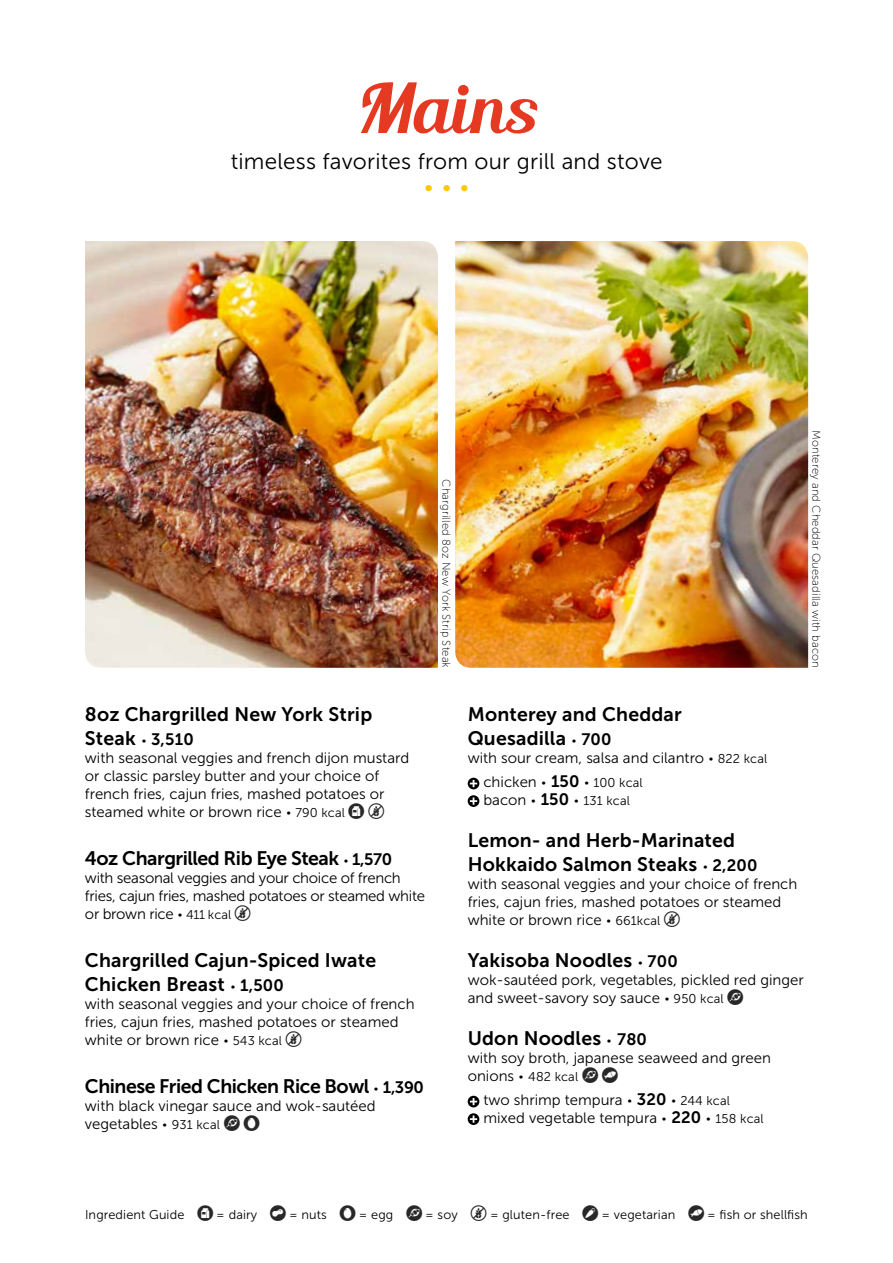
<style>
.page{position:relative;width:893px;height:1263px;background:#fff}
.page>*{position:absolute;margin:0;border:0;box-sizing:border-box;transform-origin:0 0}
.t1{font:67.5px "Blenda Script";color:#e63922}
.t2{font:22.5px "Museo Sans 300";letter-spacing:.01em;color:#000}
.t3{font:19.5px/24px "Museo Sans 700";letter-spacing:.01em;color:#000}
.t4{font:19.5px "Museo Sans 700";letter-spacing:-.025em;color:#000}
.t5{font:15px/18px "Museo Sans 300";color:#000}
.t6{font:15px/18px "Museo Sans 300";letter-spacing:-.02em;color:#000}
.t7{font:12.75px "Museo Sans 300";letter-spacing:.01em;color:#000}
.t8{font:11.25px "Museo Sans 100";letter-spacing:.01em;color:#000}
.s1{font-size:16.5px}
.s2{font-size:12.75px}
.s3{font-family:"Allergies Glyphter 2018 05 E";font-size:15.75px;color:#292829}
.s4{font-family:"Museo Sans 700";font-size:16.5px}
.s5{font-size:15px}
</style>
<div class="page">
<svg style="left:468px;top:778px;width:11px;height:11px"></svg>
<svg style="left:470px;top:780px;width:7px;height:7px"></svg>
<svg style="left:468px;top:795px;width:11px;height:12px"></svg>
<svg style="left:470px;top:797px;width:7px;height:8px"></svg>
<svg style="left:468px;top:1096px;width:11px;height:11px"></svg>
<svg style="left:470px;top:1098px;width:7px;height:7px"></svg>
<svg style="left:468px;top:1113px;width:11px;height:12px"></svg>
<svg style="left:470px;top:1115px;width:7px;height:8px"></svg>
<img style="left:85px;top:241px;width:353px;height:427px">
<img style="left:455px;top:241px;width:353px;height:427px">
<h1 class="t1" style="left:358px;top:66px;width:179px">Mains</h1>
<h2 class="t2" style="left:231px;top:149px;width:433px">timeless favorites from our grill and stove</h2>
<p class="t8" style="left:452px;top:479px;width:190px;rotate:90deg">Chargrilled 8oz New York Strip Steak</p>
<p class="t8" style="left:822px;top:430px;width:239px;rotate:90deg">Monterey and Cheddar Quesadilla with bacon</p>
<h3 class="t3" style="left:85px;top:702px;width:289px">8oz Chargrilled New York Strip<br>Steak <span class="s1">3,510</span></h3>
<p class="t5" style="left:85px;top:749px;width:326px">with seasonal veggies and french dijon mustard or classic parsley butter and your choice of french fries, cajun fries, mashed potatoes or steamed white or brown rice <span class="s2">790 kcal</span> <span class="s3">D G</span></p>
<h3 class="t4" style="left:85px;top:847px;width:309px">4oz Chargrilled Rib Eye Steak <span class="s1">1,570</span></h3>
<p class="t6" style="left:85px;top:869px;width:342px">with seasonal veggies and your choice of french fries, cajun fries, mashed potatoes or steamed white or brown rice <span class="s2">411 kcal</span> <span class="s3">G</span></p>
<h3 class="t3" style="left:85px;top:948px;width:293px">Chargrilled Cajun-Spiced Iwate<br>Chicken Breast <span class="s1">1,500</span></h3>
<p class="t5" style="left:85px;top:995px;width:331px">with seasonal veggies and your choice of french fries, cajun fries, mashed potatoes or steamed white or brown rice <span class="s2">543 kcal</span> <span class="s3">G</span></p>
<h3 class="t4" style="left:85px;top:1075px;width:340px">Chinese Fried Chicken Rice Bowl <span class="s1">1,390</span></h3>
<p class="t5" style="left:85px;top:1097px;width:292px">with black vinegar sauce and wok-sautéed vegetables <span class="s2">931 kcal</span> <span class="s3">S E</span></p>
<h3 class="t3" style="left:468px;top:702px;width:216px">Monterey and Cheddar<br>Quesadilla <span class="s1">700</span></h3>
<p class="t5" style="left:483px;top:746px;width:285px;line-height:24px;text-indent:-16px">with sour cream, salsa and cilantro <span class="s2">822 kcal </span>chicken <span class="s4">150</span> <span class="s2">100 kcal</span></p>
<p class="t7" style="left:483px;top:794px;width:148px"><span class="s5">bacon</span> <span class="s4">150</span> 131 kcal</p>
<h3 class="t3" style="left:468px;top:828px;width:291px">Lemon- and Herb-Marinated<br>Hokkaido Salmon Steaks <span class="s1">2,200</span></h3>
<p class="t5" style="left:468px;top:875px;width:331px">with seasonal veggies and your choice of french fries, cajun fries, mashed potatoes or steamed white or brown rice <span class="s2">661kcal</span> <span class="s3">G</span></p>
<h3 class="t3" style="left:468px;top:948px;width:211px">Yakisoba Noodles <span class="s1">700</span></h3>
<p class="t5" style="left:468px;top:971px;width:338px">wok-sautéed pork, vegetables, pickled red ginger and sweet-savory soy sauce <span class="s2">950 kcal</span> <span class="s3">S</span></p>
<h3 class="t3" style="left:468px;top:1026px;width:181px">Udon Noodles <span class="s1">780</span></h3>
<p class="t5" style="left:468px;top:1049px;width:305px">with soy broth, japanese seaweed and green</p>
<p class="t7" style="left:468px;top:1070px;width:152px"><span class="s5">onions</span> 482 kcal <span class="s3">S F</span></p>
<p class="t5" style="left:483px;top:1091px;width:282px">two shrimp tempura <span class="s4">320</span> <span class="s2">244 kcal </span>mixed vegetable tempura <span class="s4">220</span> <span class="s2">158 kcal</span></p>
<p class="t7" style="left:85px;top:1208px;width:724px">Ingredient Guide <span class="s3">D</span> = dairy <span class="s3">N</span> = nuts <span class="s3">E</span> = egg <span class="s3">S</span> = soy <span class="s3">G</span> = gluten-free <span class="s3">V</span> = vegetarian <span class="s3">F</span> = fish or shellfish</p>
</div>
